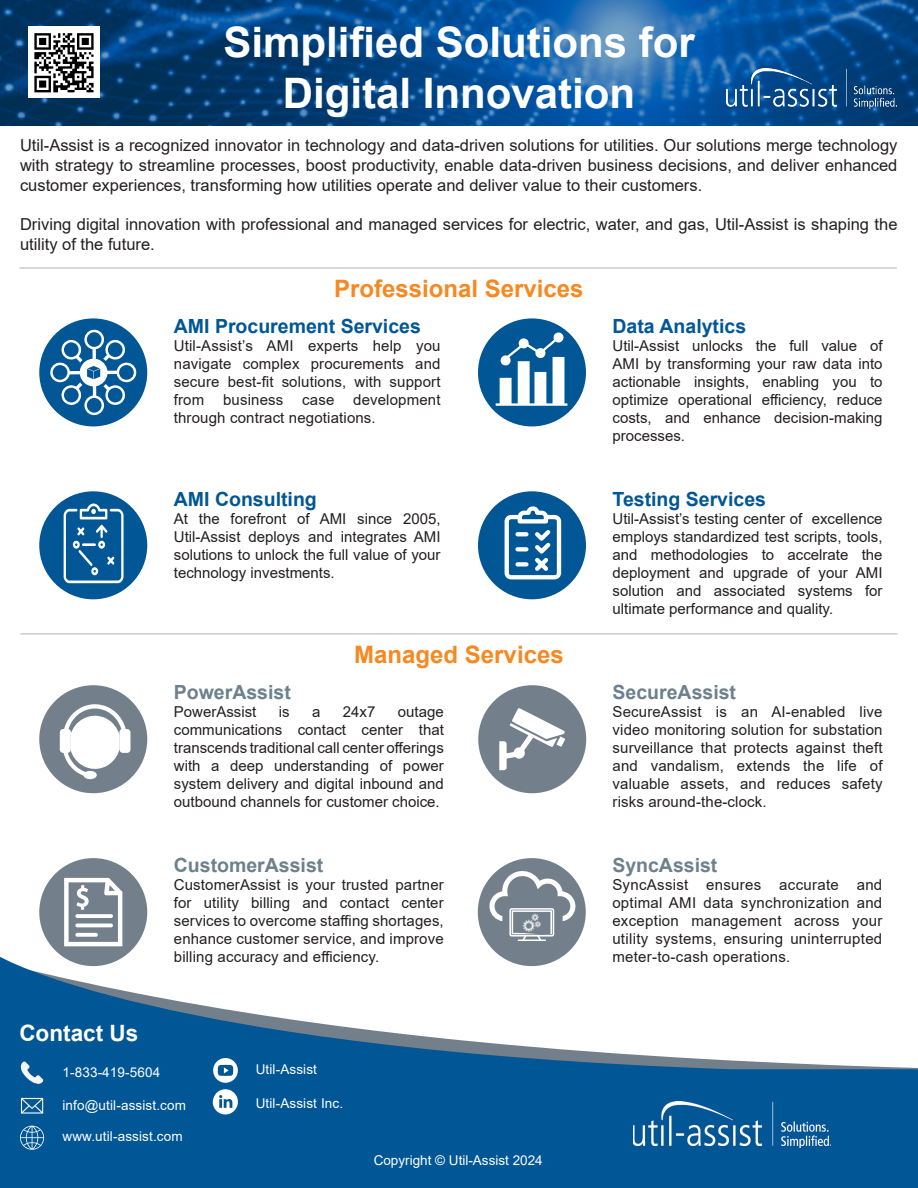
<style>
.page{position:relative;width:918px;height:1188px;background:#fff}
.page>*{position:absolute;margin:0;border:0;box-sizing:border-box;transform-origin:0 0}
.t1{font:700 42px "Arial";color:#fff}
.t2{font:700 24px "Arial";color:#f68921}
.t3{font:700 22.5px "Arial";color:#fff}
.t4{font:700 19.5px "Arial";color:#015696}
.t5{font:700 19.5px "Arial";color:#6c818d}
.t6{font:16.5px/19.8px "Arial";color:#231f20;text-align:justify}
.t7{font:15px/18px "Arial";letter-spacing:.01em;color:#231f20;text-align:justify}
.t8{font:13.5px "Arial";letter-spacing:.01em;color:#fff}
</style>
<div class="page">
<svg style="left:0;top:0;width:918px;height:126px;background:#0b4f8e"></svg>
<hr style="left:20px;top:633px;width:878px;height:2px;background:#ceccca">
<div style="left:39px;top:318px;width:108px;height:108px;background:#015696;border-radius:50%"></div>
<svg style="left:49px;top:329px;width:88px;height:87px"></svg>
<img style="left:726px;top:69px;width:171px;height:39px">
<div style="left:478px;top:491px;width:108px;height:108px;background:#015696;border-radius:50%"></div>
<svg style="left:505px;top:506px;width:56px;height:73px"></svg>
<div style="left:478px;top:318px;width:108px;height:108px;background:#015696;border-radius:50%"></div>
<svg style="left:496px;top:332px;width:71px;height:74px"></svg>
<img style="left:29px;top:27px;width:71px;height:71px">
<div style="left:39px;top:685px;width:108px;height:108px;background:#73808b;border-radius:50%"></div>
<svg style="left:60px;top:704px;width:70px;height:75px"></svg>
<hr style="left:19px;top:267px;width:878px;height:2px;background:#ceccca">
<svg style="left:0;top:956px;width:918px;height:232px;fill:#015696"></svg>
<img style="left:633px;top:1102px;width:198px;height:46px">
<div style="left:39px;top:491px;width:108px;height:108px;background:#015696;border-radius:50%"></div>
<svg style="left:64px;top:504px;width:60px;height:79px"></svg>
<svg style="left:21px;top:1098px;width:22px;height:16px"></svg>
<svg style="left:20px;top:1126px;width:24px;height:24px"></svg>
<svg style="left:20px;top:1061px;width:23px;height:23px"></svg>
<svg style="left:213px;top:1058px;width:25px;height:25px"></svg>
<svg style="left:213px;top:1089px;width:25px;height:26px"></svg>
<div style="left:39px;top:858px;width:108px;height:108px;background:#73808b;border-radius:50%"></div>
<svg style="left:64px;top:878px;width:58px;height:68px"></svg>
<div style="left:478px;top:685px;width:108px;height:108px;background:#73808b;border-radius:50%"></div>
<svg style="left:499px;top:708px;width:66px;height:62px"></svg>
<div style="left:478px;top:858px;width:108px;height:108px;background:#73808b;border-radius:50%"></div>
<svg style="left:489px;top:870px;width:88px;height:71px"></svg>
<p class="t1" style="left:223px;top:13px;width:473px">Simplified Solutions for</p>
<p class="t1" style="left:283px;top:63px;width:354px">Digital Innovation</p>
<p class="t6" style="left:20px;top:135px;width:879px">Util-Assist is a recognized innovator in technology and data-driven solutions for utilities. Our solutions merge technology with strategy to streamline processes, boost productivity, enable data-driven business decisions, and deliver enhanced customer experiences, transforming how utilities operate and deliver value to their customers.</p>
<p class="t6" style="left:20px;top:215px;width:879px">Driving digital innovation with professional and managed services for electric, water, and gas, Util-Assist is shaping the utility of the future.</p>
<p class="t2" style="left:334px;top:272px;width:251px">Professional Services</p>
<p class="t4" style="left:174px;top:312px;width:249px">AMI Procurement Services</p>
<p class="t7" style="left:174px;top:336px;width:268px">Util-Assist’s AMI experts help you navigate complex procurements and secure best-fit solutions, with support from</p>
<p class="t7" style="left:174px;top:390px;width:268px;text-indent:179px">development through contract negotiations.</p>
<p class="t7" style="left:223px;top:390px;width:62px">business</p>
<p class="t7" style="left:302px;top:390px;width:34px">case</p>
<p class="t4" style="left:174px;top:485px;width:144px">AMI Consulting</p>
<p class="t7" style="left:174px;top:509px;width:268px">At the forefront of AMI since 2005, Util-Assist deploys and integrates AMI solutions to unlock the full value of your technology investments.</p>
<p class="t2" style="left:354px;top:638px;width:211px">Managed Services</p>
<p class="t5" style="left:174px;top:679px;width:119px">PowerAssist</p>
<p class="t7" style="left:174px;top:703px;width:84px">PowerAssist</p>
<p class="t7" style="left:279px;top:703px;width:12px">is</p>
<p class="t7" style="left:312px;top:703px;width:10px">a</p>
<p class="t7" style="left:343px;top:703px;width:34px">24x7</p>
<p class="t7" style="left:174px;top:703px;width:272px;text-indent:224px">outage communications contact center that transcends traditional call center offerings with a deep understanding of power system delivery and digital inbound and outbound channels for customer choice.</p>
<h3 class="t3" style="left:19px;top:1017px;width:120px">Contact Us</h3>
<p class="t5" style="left:174px;top:852px;width:151px">CustomerAssist</p>
<p class="t7" style="left:174px;top:876px;width:271px">CustomerAssist is your trusted partner for utility billing and contact center services to overcome staffing shortages, enhance customer service, and improve billing accuracy and efficiency.</p>
<p class="t8" style="left:62px;top:1063px;width:99px">1-833-419-5604</p>
<p class="t8" style="left:256px;top:1060px;width:63px">Util-Assist</p>
<p class="t8" style="left:62px;top:1096px;width:125px">info@util-assist.com</p>
<p class="t8" style="left:62px;top:1127px;width:122px">www.util-assist.com</p>
<p class="t8" style="left:256px;top:1094px;width:89px">Util-Assist Inc.</p>
<p class="t8" style="left:374px;top:1151px;width:170px">Copyright © Util-Assist 2024</p>
<p class="t4" style="left:613px;top:312px;width:135px">Data Analytics</p>
<p class="t7" style="left:613px;top:336px;width:272px">Util-Assist unlocks the full value of AMI by transforming your raw data into actionable insights, enabling you to optimize operational efficiency, reduce costs, and enhance decision-making processes.</p>
<p class="t4" style="left:613px;top:485px;width:155px">Testing Services</p>
<p class="t7" style="left:613px;top:509px;width:272px">Util-Assist’s testing center of excellence employs standardized test scripts, tools, and methodologies to accelrate the deployment and upgrade of your AMI solution and associated systems for ultimate performance and quality.</p>
<p class="t5" style="left:613px;top:679px;width:125px">SecureAssist</p>
<p class="t7" style="left:613px;top:703px;width:271px">SecureAssist is an AI-enabled live video monitoring solution for substation surveillance that protects against theft and vandalism, extends the life of valuable assets, and reduces safety risks around-the-clock.</p>
<p class="t5" style="left:612px;top:852px;width:107px">SyncAssist</p>
<p class="t7" style="left:612px;top:876px;width:271px">SyncAssist ensures accurate and optimal AMI data synchronization and exception management across your utility systems, ensuring uninterrupted meter-to-cash operations.</p>
</div>
